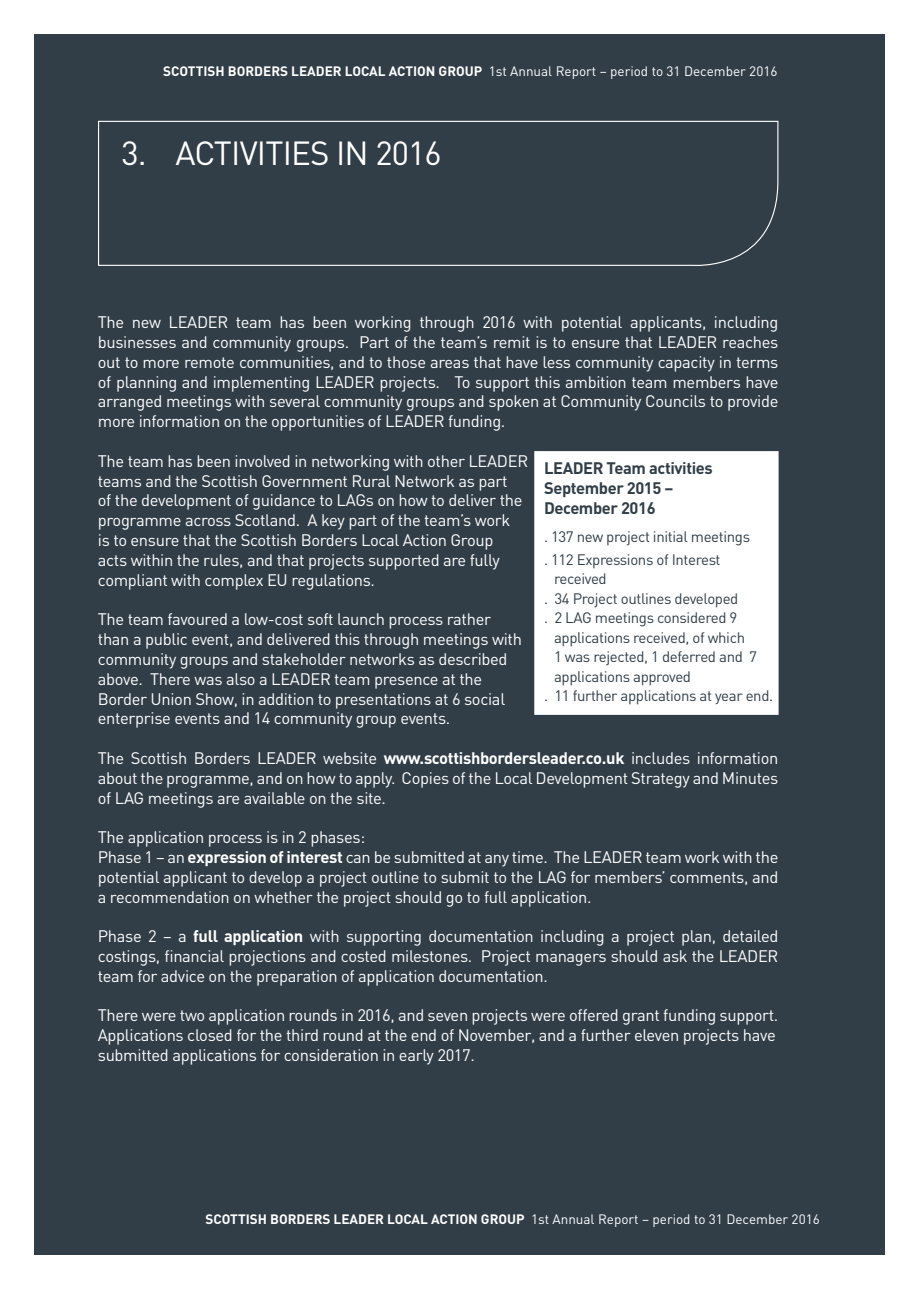
<style>
.page{position:relative;width:919px;height:1289px;background:#fff}
.page>*{position:absolute;margin:0;border:0;box-sizing:border-box;transform-origin:0 0}
.Body_Copy{font:33px "DIN";letter-spacing:-.025em;color:#fff}
.Paragraph_Style_1{font:16.5px/19.8px "DIN";letter-spacing:-.02em;color:#fff;text-align:justify}
.Paragraph_Style_1-2{font:700 16.5px/19.8px "DIN";letter-spacing:-.025em;color:#313e48}
.Paragraph_Style_1-3{font:15px "DIN";letter-spacing:-.025em;color:#313e48}
.t1{font:13.5px "DIN";color:#fff}
.s1{font-weight:700}
</style>
<div class="page">
<div style="left:34px;top:34px;width:850px;height:1220px;background:#313e48"></div>
<svg style="left:98px;top:120px;width:681px;height:146px"></svg>
<div style="left:534px;top:451px;width:244px;height:263px;background:#fff;border:1px solid #fff"></div>
<p class="t1" style="left:163px;top:62px;width:615px"><span class="s1">SCOTTISH BORDERS LEADER LOCAL ACTION GROUP</span> 1st Annual Report – period to 31 December 2016</p>
<p class="Body_Copy" style="left:121px;top:133px;width:322px">3. ACTIVITIES IN 2016</p>
<p class="Paragraph_Style_1" style="left:98px;top:312px;width:682px">The new LEADER team has been working through 2016 with potential applicants, including businesses and community groups. Part of the team’s remit is to ensure that LEADER reaches out to more remote communities, and to those areas that have less community capacity in terms of planning and implementing LEADER projects. To support this ambition team members have arranged meetings with several community groups and spoken at Community Councils to provide more information on the opportunities of LEADER funding.</p>
<p class="Paragraph_Style_1" style="left:98px;top:450px;width:432px">The team has been involved in networking with other LEADER</p>
<p class="Paragraph_Style_1" style="left:98px;top:470px;width:411px">teams and the Scottish Government Rural Network as part</p>
<p class="Paragraph_Style_1" style="left:98px;top:490px;width:426px">of the development of guidance to LAGs on how to deliver the</p>
<p class="Paragraph_Style_1" style="left:98px;top:510px;width:414px">programme across Scotland. A key part of the team’s work</p>
<p class="Paragraph_Style_1" style="left:98px;top:530px;width:397px">is to ensure that the Scottish Borders Local Action Group</p>
<p class="Paragraph_Style_1" style="left:98px;top:549px;width:403px">acts within the rules, and that projects supported are fully</p>
<p class="Paragraph_Style_1" style="left:98px;top:569px;width:279px">compliant with complex EU regulations.</p>
<p class="Paragraph_Style_1" style="left:98px;top:609px;width:395px">The team favoured a low-cost soft launch process rather</p>
<p class="Paragraph_Style_1" style="left:98px;top:629px;width:425px">than a public event, and delivered this through meetings with</p>
<p class="Paragraph_Style_1" style="left:98px;top:648px;width:411px">community groups and stakeholder networks as described</p>
<p class="Paragraph_Style_1" style="left:98px;top:668px;width:386px">above. There was also a LEADER team presence at the</p>
<p class="Paragraph_Style_1" style="left:98px;top:688px;width:409px">Border Union Show, in addition to presentations at 6 social</p>
<p class="Paragraph_Style_1" style="left:98px;top:708px;width:354px">enterprise events and 14 community group events.</p>
<p class="Paragraph_Style_1" style="left:98px;top:747px;width:682px">The Scottish Borders LEADER website <span class="s1">www.scottishbordersleader.co.uk</span> includes information about the programme, and on how to apply. Copies of the Local Development Strategy and Minutes of LAG meetings are available on the site.</p>
<p class="Paragraph_Style_1" style="left:98px;top:827px;width:269px">The application process is in 2 phases:</p>
<p class="Paragraph_Style_1" style="left:98px;top:846px;width:682px">Phase 1 – an <span class="s1">expression of interest</span> can be submitted at any time. The LEADER team work with the potential applicant to develop a project outline to submit to the LAG for members’ comments, and a recommendation on whether the project should go to full application.</p>
<p class="Paragraph_Style_1" style="left:98px;top:926px;width:682px">Phase 2 – a <span class="s1">full application</span> with supporting documentation including a project plan, detailed costings, financial projections and costed milestones. Project managers should ask the LEADER team for advice on the preparation of application documentation.</p>
<p class="Paragraph_Style_1" style="left:98px;top:1005px;width:682px">There were two application rounds in 2016, and seven projects were offered grant funding support.<br>Applications closed for the third round at the end of November, and a further eleven projects have</p>
<p class="Paragraph_Style_1" style="left:98px;top:1044px;width:378px">submitted applications for consideration in early 2017.</p>
<p class="Paragraph_Style_1-2" style="left:544px;top:457px;width:170px">LEADER Team activities<br>September 2015 –</p>
<p class="Paragraph_Style_1-2" style="left:544px;top:497px;width:113px">December 2016</p>
<p class="Paragraph_Style_1-3" style="left:544px;top:527px;width:208px">. 137 new project initial meetings</p>
<p class="Paragraph_Style_1-3" style="left:544px;top:550px;width:178px">. 112 Expressions of Interest</p>
<p class="Paragraph_Style_1-3" style="left:554px;top:569px;width:54px">received</p>
<p class="Paragraph_Style_1-3" style="left:544px;top:589px;width:196px">. 34 Project outlines developed</p>
<p class="Paragraph_Style_1-3" style="left:544px;top:608px;width:195px">. 2 LAG meetings considered 9</p>
<p class="Paragraph_Style_1-3" style="left:554px;top:628px;width:192px">applications received, of which</p>
<p class="Paragraph_Style_1-3" style="left:554px;top:647px;width:204px">1 was rejected, 1 deferred and 7</p>
<p class="Paragraph_Style_1-3" style="left:554px;top:667px;width:138px">applications approved</p>
<p class="Paragraph_Style_1-3" style="left:544px;top:686px;width:231px">. 11 further applications at year end.</p>
<p class="t1" style="left:205px;top:1210px;width:615px"><span class="s1">SCOTTISH BORDERS LEADER LOCAL ACTION GROUP</span> 1st Annual Report – period to 31 December 2016</p>
</div>
